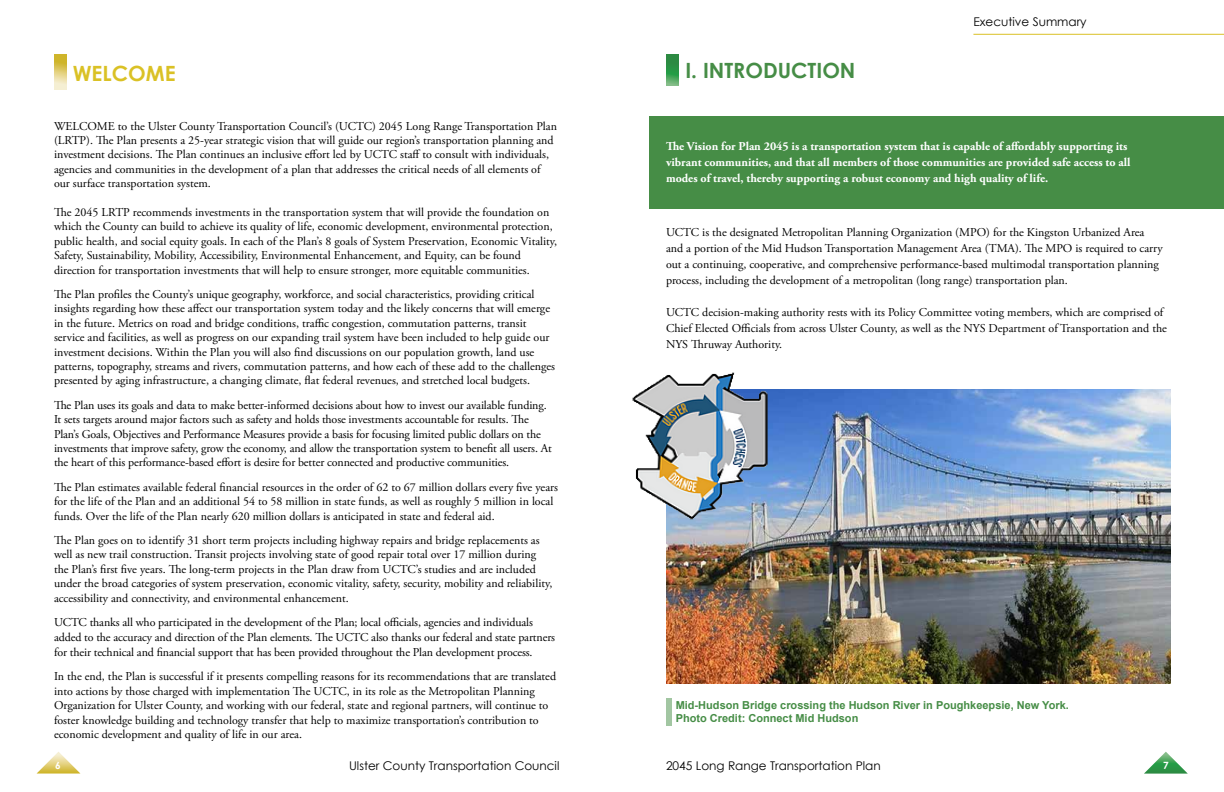
<style>
.page{position:relative;width:1224px;height:792px;background:#fff}
.page>*{position:absolute;margin:0;border:0;box-sizing:border-box;transform-origin:0 0}
.t1{font:700 21px "Century Gothic";color:#468d46}
.t2{font:700 21px "Century Gothic";color:#dac125}
.Copy{font:12px/14.4px "Adobe Garamond Pro";color:#000}
.Copy-2{font:700 12px/16px "Adobe Garamond Pro";color:#fff}
.t3{font:12px "Century Gothic";color:#000}
.t4{font:700 11px/13.2px "Arial";color:#468d46}
.t5{font:700 10px "Century Gothic";color:#fff}
</style>
<div class="page">
<svg style="left:1144px;top:752px;width:44px;height:22px"></svg>
<hr style="left:973px;top:34px;width:251px;height:1px;background:#dac125">
<svg style="left:37px;top:752px;width:43px;height:22px"></svg>
<svg style="left:666px;top:54px;width:13px;height:32px"></svg>
<div style="left:649px;top:116px;width:575px;height:92px;background:#468d46"></div>
<img style="left:666px;top:389px;width:505px;height:295px">
<div style="left:666px;top:698px;width:5px;height:28px;background:#a2c6a2"></div>
<img style="left:632px;top:372px;width:153px;height:157px">
<svg style="left:54px;top:54px;width:13px;height:36px"></svg>
<p class="t2" style="left:73px;top:60px;width:104px">WELCOME</p>
<p class="Copy" style="left:54px;top:119px;width:504px">WELCOME to the Ulster County Transportation Council’s (UCTC) 2045 Long Range Transportation Plan (LRTP). The Plan presents a 25-year strategic vision that will guide our region’s transportation planning and investment decisions. The Plan continues an inclusive effort led by UCTC staff to consult with individuals, agencies and communities in the development of a plan that addresses the critical needs of all elements of our surface transportation system.</p>
<p class="Copy" style="left:54px;top:205px;width:505px">The 2045 LRTP recommends investments in the transportation system that will provide the foundation on which the County can build to achieve its quality of life, economic development, environmental protection, public health, and social equity goals. In each of the Plan’s 8 goals of System Preservation, Economic Vitality, Safety, Sustainability, Mobility, Accessibility, Environmental Enhancement, and Equity, can be found direction for transportation investments that will help to ensure stronger, more equitable communities.</p>
<p class="Copy" style="left:54px;top:287px;width:503px">The Plan profiles the County’s unique geography, workforce, and social characteristics, providing critical insights regarding how these affect our transportation system today and the likely concerns that will emerge in the future. Metrics on road and bridge conditions, traffic congestion, commutation patterns, transit service and facilities, as well as progress on our expanding trail system have been included to help guide our investment decisions. Within the Plan you will also find discussions on our population growth, land use patterns, topography, streams and rivers, commutation patterns, and how each of these add to the challenges presented by aging infrastructure, a changing climate, flat federal revenues, and stretched local budgets.</p>
<p class="Copy" style="left:54px;top:398px;width:499px">The Plan uses its goals and data to make better-informed decisions about how to invest our available funding.<br>It sets targets around major factors such as safety and holds those investments accountable for results. The Plan’s Goals, Objectives and Performance Measures provide a basis for focusing limited public dollars on the investments that improve safety, grow the economy, and allow the transportation system to benefit all users. At the heart of this performance-based effort is desire for better connected and productive communities.</p>
<p class="Copy" style="left:54px;top:480px;width:506px">The Plan estimates available federal financial resources in the order of 62 to 67 million dollars every five years for the life of the Plan and an additional 54 to 58 million in state funds, as well as roughly 5 million in local funds. Over the life of the Plan nearly 620 million dollars is anticipated in state and federal aid.</p>
<p class="Copy" style="left:54px;top:533px;width:500px">The Plan goes on to identify 31 short term projects including highway repairs and bridge replacements as well as new trail construction. Transit projects involving state of good repair total over 17 million during the Plan’s first five years. The long-term projects in the Plan draw from UCTC’s studies and are included under the broad categories of system preservation, economic vitality, safety, security, mobility and reliability, accessibility and connectivity, and environmental enhancement.</p>
<p class="Copy" style="left:54px;top:615px;width:503px;line-height:15px">UCTC thanks all who participated in the development of the Plan; local officials, agencies and individuals added to the accuracy and direction of the Plan elements. The UCTC also thanks our federal and state partners for their technical and financial support that has been provided throughout the Plan development process.</p>
<p class="Copy" style="left:54px;top:670px;width:504px">In the end, the Plan is successful if it presents compelling reasons for its recommendations that are translated into actions by those charged with implementation The UCTC, in its role as the Metropolitan Planning Organization for Ulster County, and working with our federal, state and regional partners, will continue to foster knowledge building and technology transfer that help to maximize transportation’s contribution to economic development and quality of life in our area.</p>
<p class="t5" style="left:55px;top:759px;width:7px">6</p>
<p class="t3" style="left:349px;top:758px;width:212px">Ulster County Transportation Council</p>
<p class="t1" style="left:685px;top:57px;width:172px">I. INTRODUCTION</p>
<p class="t3" style="left:973px;top:15px;width:115px">Executive Summary</p>
<p class="Copy-2" style="left:666px;top:138px;width:466px">The Vision for Plan 2045 is a transportation system that is capable of affordably supporting its vibrant communities, and that all members of those communities are provided safe access to all modes of travel, thereby supporting a robust economy and high quality of life.</p>
<p class="Copy" style="left:666px;top:224px;width:498px;line-height:16px">UCTC is the designated Metropolitan Planning Organization (MPO) for the Kingston Urbanized Area and a portion of the Mid Hudson Transportation Management Area (TMA). The MPO is required to carry out a continuing, cooperative, and comprehensive performance-based multimodal transportation planning process, including the development of a metropolitan (long range) transportation plan.</p>
<p class="Copy" style="left:666px;top:304px;width:502px;line-height:16px">UCTC decision-making authority rests with its Policy Committee voting members, which are comprised of<br>Chief Elected Officials from across Ulster County, as well as the NYS Department of Transportation and the<br>NYS Thruway Authority.</p>
<p class="t4" style="left:676px;top:699px;width:395px">Mid-Hudson Bridge crossing the Hudson River in Poughkeepsie, New York.<br>Photo Credit: Connect Mid Hudson</p>
<p class="t3" style="left:666px;top:758px;width:216px">2045 Long Range Transportation Plan</p>
<p class="t5" style="left:1163px;top:759px;width:7px">7</p>
</div>
